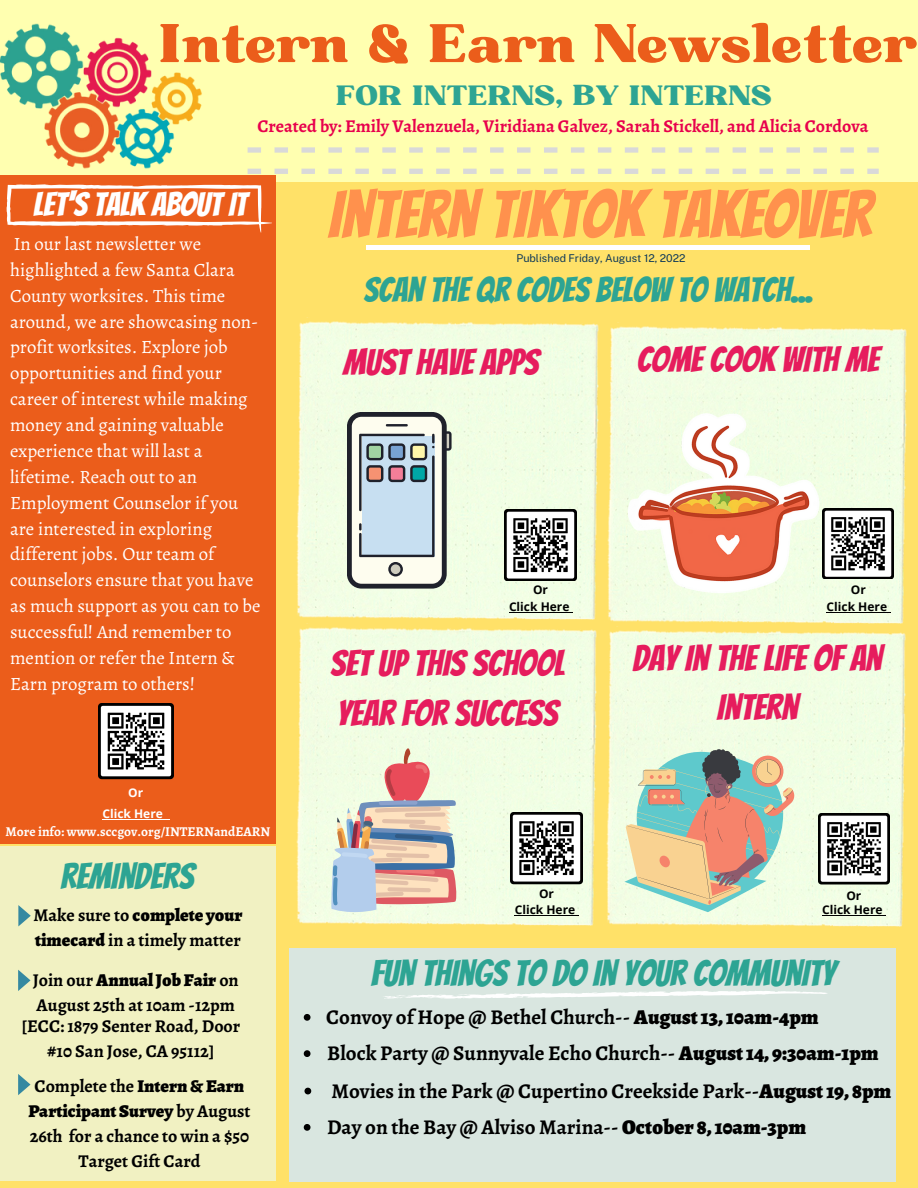
<style>
.page{position:relative;width:918px;height:1188px;background:#ffe168}
.page>*{position:absolute;margin:0;border:0;box-sizing:border-box;transform-origin:0 0}
.t1{font:66px "Bangers";color:#ff914d}
.t2{font:52.5px "Bugaki";color:#eb5d1b}
.t3{font:36px/49.5px "Bangers";color:#e61c5d;text-align:center}
.t4{font:36px "Bangers";color:#2da493}
.t5{font:35.25px "Bangers";color:#e61c5d}
.t6{font:34.5px "Bangers";color:#2da493}
.t7{font:33px "Bangers";color:#fff}
.t8{font:27px "Bugaki";color:#2da493}
.t9{font:700 21px "Alegreya";color:#000}
.t10{font:18.75px/25.8px "Alegreya";color:#fff}
.t11{font:700 18px/24.8px "Alegreya";color:#000;text-align:center}
.t12{font:700 18px "Alegreya";color:#e8004d}
.t13{font:900 18px "Alegreya";color:#000}
.t14{font:700 13.5px "Alegreya";color:#fff}
.t15{font:700 12px/17.1px "Open Sans";color:#000;text-align:center}
.t16{font:700 12px "Open Sans";color:#fff}
.t17{font:10.8px "Public Sans";color:#0d3858}
.s1{font-weight:700}
.s2{font-weight:900}
</style>
<div class="page">
<div style="left:0;top:0;width:918px;height:181px;background:#ffffb0"></div>
<div style="left:0;top:176px;width:276px;height:668px;background:#eb5d1b"></div>
<img style="left:606px;top:626px;width:300px;height:301px">
<svg style="left:248px;top:147px;width:631px;height:6px"></svg>
<svg style="left:248px;top:169px;width:631px;height:5px"></svg>
<img style="left:296px;top:627px;width:301px;height:298px">
<img style="left:607px;top:326px;width:300px;height:297px">
<img style="left:0;top:24px;width:202px;height:145px">
<img style="left:296px;top:317px;width:303px;height:303px">
<div style="left:0;top:847px;width:276px;height:334px;background:#f1f1c2"></div>
<svg style="left:347px;top:412px;width:105px;height:177px;background:#b1bbbd"></svg>
<img style="left:619px;top:407px;width:205px;height:193px">
<svg style="left:331px;top:746px;width:127px;height:170px;background:#d4c6bf"></svg>
<svg style="left:624px;top:749px;width:170px;height:163px;background:#c6c3aa"></svg>
<div style="left:289px;top:948px;width:606px;height:234px;background:#d9e6e0"></div>
<svg style="left:7px;top:184px;width:265px;height:49px"></svg>
<div style="left:366px;top:245px;width:444px;height:5px;background:#fff"></div>
<svg style="left:18px;top:905px;width:13px;height:21px"></svg>
<svg style="left:18px;top:970px;width:13px;height:21px"></svg>
<svg style="left:18px;top:1074px;width:13px;height:21px"></svg>
<svg style="left:384px;top:991px;width:443px;height:8px"></svg>
<img style="left:505px;top:510px;width:72px;height:70px">
<img style="left:511px;top:812px;width:72px;height:72px">
<img style="left:819px;top:813px;width:71px;height:71px">
<img style="left:823px;top:508px;width:71px;height:71px">
<img style="left:98px;top:704px;width:76px;height:76px">
<svg style="left:304px;top:1050px;width:7px;height:7px"></svg>
<svg style="left:304px;top:1014px;width:7px;height:7px"></svg>
<svg style="left:304px;top:1124px;width:7px;height:7px"></svg>
<svg style="left:304px;top:1088px;width:7px;height:6px"></svg>
<hr style="left:102px;top:819px;width:61px;height:1px;background:#fff">
<hr style="left:509px;top:612px;width:61px;height:1px;background:#000">
<hr style="left:827px;top:612px;width:60px;height:1px;background:#000">
<hr style="left:515px;top:915px;width:60px;height:1px;background:#000">
<hr style="left:822px;top:915px;width:61px;height:1px;background:#000">
<h2 class="t2" style="left:157px;top:11px;width:761px">Intern &amp; Earn Newsletter</h2>
<h3 class="t8" style="left:336px;top:79px;width:438px">FOR INTERNS, BY INTERNS</h3>
<p class="t12" style="left:257px;top:114px;width:613px">Created by: Emily Valenzuela, Viridiana Galvez, Sarah Stickell, and Alicia Cordova</p>
<h3 class="t7" style="left:33px;top:187px;width:215px">LET'S TALK ABOUT IT</h3>
<p class="t10" style="left:10px;top:231px;width:252px">In our last newsletter we highlighted a few Santa Clara<br>County worksites. This time around, we are showcasing non&shy;profit worksites. Explore job opportunities and find your career of interest while making money and gaining valuable experience that will last a lifetime. Reach out to an<br>Employment Counselor if you are interested in exploring different jobs. Our team of counselors ensure that you have as much support as you can to be successful! And remember to mention or refer the Intern &amp;<br>Earn program to others!</p>
<p class="t16" style="left:128px;top:784px;width:16px">Or</p>
<p class="t16" style="left:102px;top:805px;width:62px">Click Here</p>
<p class="t14" style="left:6px;top:822px;width:266px">More info: www.sccgov.org/INTERNandEARN</p>
<h1 class="t1" style="left:328px;top:180px;width:545px">INTERN TIKTOK TAKEOVER</h1>
<p class="t17" style="left:517px;top:252px;width:171px">Published Friday, August 12, 2022</p>
<h3 class="t6" style="left:363px;top:271px;width:451px">SCAN THE QR CODES BELOW TO WATCH...</h3>
<h3 class="t3" style="left:343px;top:338px;width:197px">MUST HAVE APPS</h3>
<h3 class="t5" style="left:637px;top:341px;width:244px">COME COOK WITH ME</h3>
<p class="t15" style="left:509px;top:580px;width:62px">Or<br>Click Here</p>
<p class="t15" style="left:827px;top:580px;width:62px">Or<br>Click Here</p>
<h3 class="t3" style="left:330px;top:639px;width:236px;text-align:left">SET UP THIS SCHOOL<br>YEAR FOR SUCCESS</h3>
<h3 class="t3" style="left:633px;top:633px;width:251px">DAY IN THE LIFE OF AN<br>INTERN</h3>
<h3 class="t4" style="left:60px;top:858px;width:135px">REMINDERS</h3>
<p class="t15" style="left:515px;top:885px;width:62px;line-height:15.9px">Or<br>Click Here</p>
<p class="t15" style="left:846px;top:887px;width:16px">Or</p>
<p class="t13" style="left:33px;top:903px;width:211px"><span class="s1">Make sure to</span> complete your</p>
<p class="t15" style="left:822px;top:901px;width:62px">Click Here</p>
<p class="t11" style="left:35px;top:927px;width:207px"><span class="s2">timecard</span> in a timely matter</p>
<p class="t13" style="left:33px;top:968px;width:207px"><span class="s1">Join our</span> AnnualJob Fair <span class="s1">on</span></p>
<p class="t11" style="left:37px;top:992px;width:200px">August 25th at 10am -12pm</p>
<p class="t11" style="left:21px;top:1013px;width:220px">[ECC: 1879 Senter Road, Door #10 San Jose, CA 95112]</p>
<p class="t11" style="left:28px;top:1074px;width:224px">Complete the <span class="s2">Intern&amp;Earn<br>Participant Survey</span> by August<br>26th for a chance to win a $50<br>Target Gift Card</p>
<h3 class="t4" style="left:371px;top:954px;width:466px">FUN THINGS TO DO IN YOUR COMMUNITY</h3>
<p class="t9" style="left:326px;top:1003px;width:494px">Convoy of Hope @ Bethel Church-- <span class="s2">August13,10am-4pm</span></p>
<p class="t9" style="left:327px;top:1039px;width:553px">Block Party @ Sunnyvale Echo Church-- <span class="s2">August14, 9:30am-1pm</span></p>
<p class="t9" style="left:331px;top:1076px;width:561px">Movies in the Park @ Cupertino Creekside Park--<span class="s2">August19, 8pm</span></p>
<p class="t9" style="left:327px;top:1113px;width:481px">Day on the Bay @ Alviso Marina-- <span class="s2">October 8,10am-3pm</span></p>
</div>
